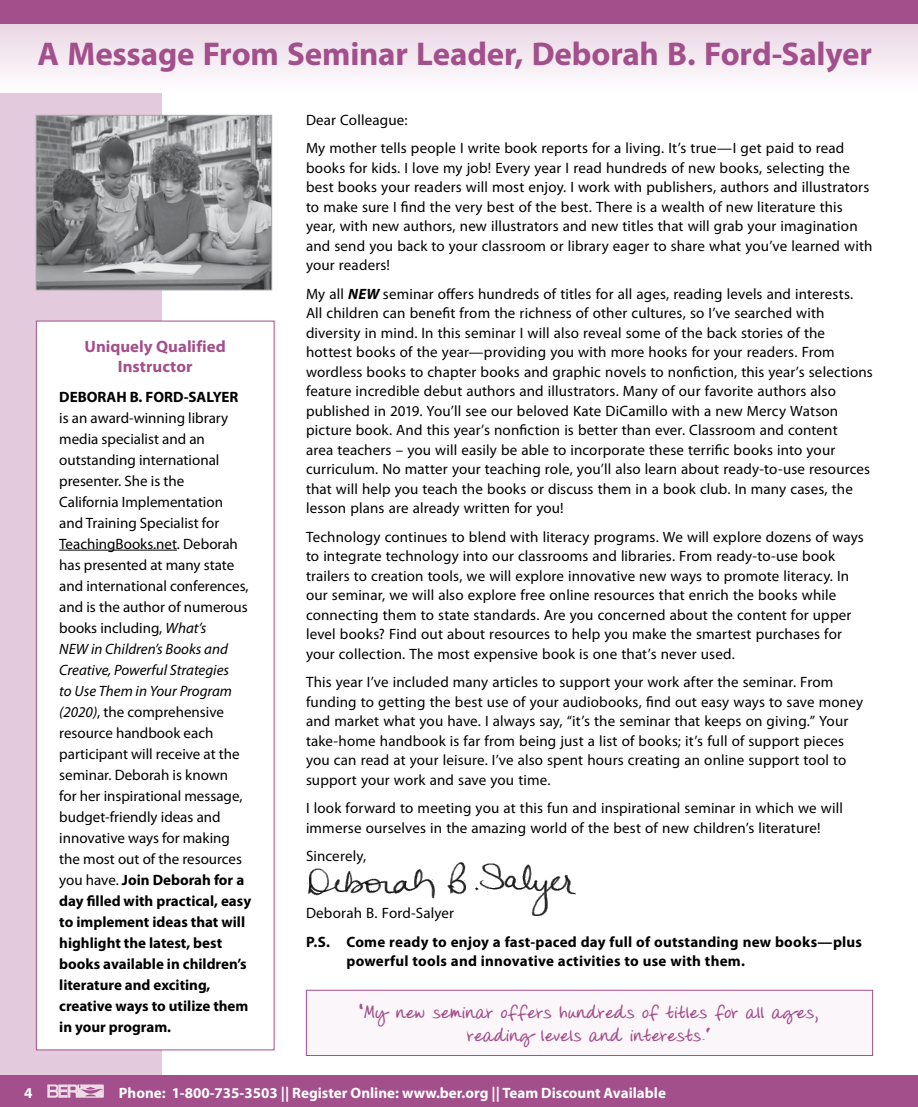
<style>
.page{position:relative;width:918px;height:1107px;background:#fff}
.page>*{position:absolute;margin:0;border:0;box-sizing:border-box;transform-origin:0 0}
.t1{font:700 33px "Myriad Pro";letter-spacing:-.005em;color:#a34f8b}
.t2{font:700 19.5px/23.4px "Donnys Hand";letter-spacing:.005em;color:#a34f8b;text-align:center}
.t3{font:700 16.5px/19.8px "Myriad Pro";color:#a34f8b;text-align:center}
.t4{font:15px/21px "Myriad Pro";letter-spacing:.01em;color:#000}
.t5{font:700 15px/19.5px "Myriad Pro";letter-spacing:.015em;color:#000}
.t6{font:700 15px "Myriad Pro";color:#fff}
.s1{font-style:italic}
.s2{font-weight:700}
.s3{font-weight:700;font-style:italic}
</style>
<div class="page">
<div style="left:0;top:0;width:162px;height:1107px;background:#e3cadc"></div>
<div style="left:0;top:1076px;width:918px;height:31px;background:#a34f8b"></div>
<svg style="left:47px;top:1084px;width:57px;height:14px"></svg>
<svg style="left:0;top:24px;width:918px;height:68px"></svg>
<div style="left:0;top:0;width:918px;height:24px;background:#a34f8b"></div>
<img style="left:307px;top:862px;width:269px;height:54px">
<div style="left:36px;top:321px;width:238px;height:729px;background:#fff"></div>
<hr style="left:59px;top:550px;width:118px;height:1px;background:#000">
<div style="left:36px;top:321px;width:238px;height:729px;border:1px solid #a34f8b"></div>
<div style="left:306px;top:990px;width:567px;height:66px;background:#faf6f9"></div>
<div style="left:306px;top:990px;width:567px;height:66px;border:1px solid #a34f8b"></div>
<img style="left:38px;top:117px;width:232px;height:171px">
<div style="left:36px;top:115px;width:236px;height:175px;border:1px solid #a7a9ac"></div>
<h1 class="t1" style="left:38px;top:33px;width:836px">A Message From Seminar Leader, Deborah B. Ford-Salyer</h1>
<p class="t3" style="left:85px;top:336px;width:143px">Uniquely Qualified<br>Instructor</p>
<p class="t5" style="left:59px;top:386px;width:181px">DEBORAH B. FORD-SALYER</p>
<p class="t4" style="left:59px;top:407px;width:193px">is an award-winning library media specialist and an outstanding international presenter. She is the<br>California Implementation<br>and Training Specialist for<br>TeachingBooks.net. Deborah has presented at many state and international conferences, and is the author of numerous books including, <span class="s1">What’s<br>NEW in Children’s Books and<br>Creative, Powerful Strategies<br>to Use Them in Your Program (2020)</span>, the comprehensive resource handbook each participant will receive at the seminar. Deborah is known<br>for her inspirational message, budget-friendly ideas and innovative ways for making the most out of the resources you have. <span class="s2">Join Deborah for a day filled with practical, easy to implement ideas that will highlight the latest, best books available in children’s literature and exciting, creative ways to utilize them in your program.</span></p>
<p class="t4" style="left:306px;top:105px;width:540px;line-height:28.5px">Dear Colleague:<br>My mother tells people I write book reports for a living. It’s true—I get paid to read</p>
<p class="t4" style="left:306px;top:158px;width:568px;line-height:19.5px">books for kids. I love my job! Every year I read hundreds of new books, selecting the best books your readers will most enjoy. I work with publishers, authors and illustrators to make sure I find the very best of the best. There is a wealth of new literature this year, with new authors, new illustrators and new titles that will grab your imagination and send you back to your classroom or library eager to share what you’ve learned with your readers!</p>
<p class="t4" style="left:306px;top:284px;width:568px;line-height:19.5px">My all <span class="s3">NEW</span> seminar offers hundreds of titles for all ages, reading levels and interests.<br>All children can benefit from the richness of other cultures, so I’ve searched with diversity in mind. In this seminar I will also reveal some of the back stories of the hottest books of the year—providing you with more hooks for your readers. From wordless books to chapter books and graphic novels to nonfiction, this year’s selections feature incredible debut authors and illustrators. Many of our favorite authors also published in 2019. You’ll see our beloved Kate DiCamillo with a new Mercy Watson picture book. And this year’s nonfiction is better than ever. Classroom and content<br>area teachers – you will easily be able to incorporate these terrific books into your curriculum. No matter your teaching role, you’ll also learn about ready-to-use resources that will help you teach the books or discuss them in a book club. In many cases, the lesson plans are already written for you!</p>
<p class="t4" style="left:306px;top:527px;width:559px;line-height:19.5px">Technology continues to blend with literacy programs. We will explore dozens of ways to integrate technology into our classrooms and libraries. From ready-to-use book trailers to creation tools, we will explore innovative new ways to promote literacy. In our seminar, we will also explore free online resources that enrich the books while connecting them to state standards. Are you concerned about the content for upper level books? Find out about resources to help you make the smartest purchases for your collection. The most expensive book is one that’s never used.</p>
<p class="t4" style="left:306px;top:672px;width:559px;line-height:19.5px">This year I’ve included many articles to support your work after the seminar. From funding to getting the best use of your audiobooks, find out easy ways to save money and market what you have. I always say, “it’s the seminar that keeps on giving.” Your take-home handbook is far from being just a list of books; it’s full of support pieces you can read at your leisure. I’ve also spent hours creating an online support tool to support your work and save you time.</p>
<p class="t4" style="left:306px;top:798px;width:538px;line-height:19.5px">I look forward to meeting you at this fun and inspirational seminar in which we will immerse ourselves in the amazing world of the best of new children’s literature!</p>
<p class="t4" style="left:306px;top:846px;width:62px">Sincerely,</p>
<p class="t4" style="left:306px;top:903px;width:150px">Deborah B. Ford-Salyer</p>
<p class="t5" style="left:346px;top:932px;width:517px;text-indent:-40px">P.S. Come ready to enjoy a fast-paced day full of outstanding new books—plus powerful tools and innovative activities to use with them.</p>
<h2 class="t2" style="left:360px;top:1001px;width:460px">“My new seminar offers hundreds of titles for all ages, reading levels and interests.”</h2>
<p class="t6" style="left:24px;top:1083px;width:10px">4</p>
<p class="t6" style="left:119px;top:1083px;width:549px">Phone: 1-800-735-3503 || Register Online: www.ber.org || Team Discount Available</p>
</div>
